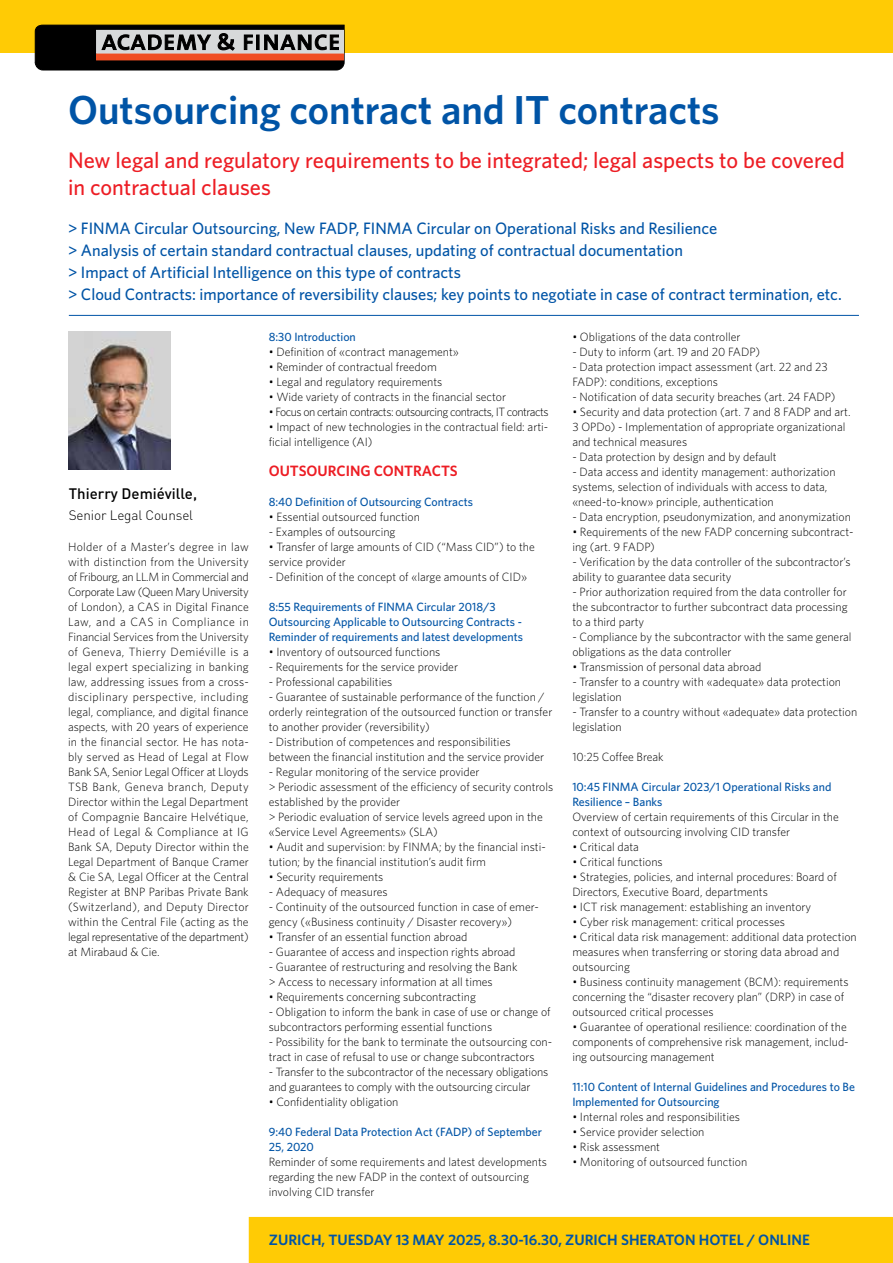
<style>
.page{position:relative;width:893px;height:1263px;background:#fff}
.page>*{position:absolute;margin:0;border:0;box-sizing:border-box;transform-origin:0 0}
.t1{font:600 40.5px "Whitney";color:#0054a6}
.t2{font:500 22.5px/27px "Whitney";color:#ed1d24}
.t3{font:500 16.5px/22.2px "Whitney";color:#0054a6}
.t4{font:600 15px "Whitney";color:#0054a6}
.t5{font:600 15px "Whitney";color:#ed1d24}
.t6{font:500 15px "DIN Pro";color:#000}
.t7{font:300 13.5px "DIN Pro";letter-spacing:-.01em;color:#000}
.t8{font:300 12px/15px "Whitney";color:#000}
.t9{font:500 12px/15px "Whitney";color:#0054a6}
.t10{font:300 12px "Whitney";letter-spacing:-.04em;color:#000}
</style>
<div class="page">
<hr style="left:69px;top:315px;width:790px;height:1px;background:#0054a6">
<div style="left:0;top:0;width:893px;height:53px;background:#ffcb05"></div>
<svg style="left:35px;top:25px;width:309px;height:45px;background:#4b4847"></svg>
<div style="left:97px;top:54px;width:246px;height:6px;background:#f04e23"></div>
<div style="left:249px;top:1217px;width:644px;height:46px;background:#ffcb05"></div>
<img style="left:69px;top:331px;width:102px;height:139px">
<h1 class="t1" style="left:68px;top:83px;width:653px">Outsourcing contract and IT contracts</h1>
<h2 class="t2" style="left:68px;top:146px;width:778px">New legal and regulatory requirements to be integrated; legal aspects to be covered in contractual clauses</h2>
<p class="t3" style="left:68px;top:217px;width:775px">&gt; FINMA Circular Outsourcing, New FADP, FINMA Circular on Operational Risks and Resilience<br>&gt; Analysis of certain standard contractual clauses, updating of contractual documentation<br>&gt; Impact of Artificial Intelligence on this type of contracts<br>&gt; Cloud Contracts: importance of reversibility clauses; key points to negotiate in case of contract termination, etc.</p>
<p class="t6" style="left:69px;top:481px;width:130px">Thierry Demiéville,</p>
<p class="t7" style="left:69px;top:505px;width:126px">Senior Legal Counsel</p>
<p class="t8" style="left:68px;top:539px;width:182px;text-align:justify">Holder of a Master’s degree in law with distinction from the University of Fribourg, an LL.M in Commercial and Corporate Law (Queen Mary University of London), a CAS in Digital Finance Law, and a CAS in Compliance in Financial Services from the University of Geneva, Thierry Demiéville is a legal expert specializing in banking law, addressing issues from a cross&shy;disciplinary perspective, including legal, compliance, and digital finance aspects, with 20 years of experience in the financial sector. He has nota&shy;bly served as Head of Legal at Flow Bank SA, Senior Legal Officer at Lloyds TSB Bank, Geneva branch, Deputy Director within the Legal Department of Compagnie Bancaire Helvétique, Head of Legal &amp; Compliance at IG Bank SA, Deputy Director within the Legal Department of Banque Cramer &amp; Cie SA, Legal Officer at the Central Register at BNP Paribas Private Bank (Switzerland), and Deputy Director within the Central File (acting as the legal representative of the department) at Mirabaud &amp; Cie.</p>
<p class="t9" style="left:269px;top:329px;width:89px">8:30 Introduction</p>
<p class="t8" style="left:269px;top:344px;width:192px">• Definition of «contract management»</p>
<p class="t8" style="left:269px;top:359px;width:170px">• Reminder of contractual freedom</p>
<p class="t8" style="left:269px;top:374px;width:175px">• Legal and regulatory requirements</p>
<p class="t8" style="left:269px;top:389px;width:239px">• Wide variety of contracts in the financial sector</p>
<p class="t10" style="left:269px;top:403px;width:281px">• Focus on certain contracts: outsourcing contracts, IT contracts</p>
<p class="t8" style="left:269px;top:419px;width:281px">• Impact of new technologies in the contractual field: arti&shy;ficial intelligence (AI)</p>
<p class="t5" style="left:269px;top:460px;width:190px">OUTSOURCING CONTRACTS</p>
<p class="t9" style="left:269px;top:494px;width:206px">8:40 Definition of Outsourcing Contracts</p>
<p class="t8" style="left:269px;top:509px;width:153px">• Essential outsourced function</p>
<p class="t8" style="left:269px;top:524px;width:128px">- Examples of outsourcing</p>
<p class="t8" style="left:269px;top:539px;width:268px">• Transfer of large amounts of CID (“Mass CID”) to the service provider</p>
<p class="t8" style="left:269px;top:569px;width:260px">- Definition of the concept of «large amounts of CID»</p>
<p class="t9" style="left:269px;top:599px;width:256px">8:55 Requirements of FINMA Circular 2018/3<br>Outsourcing Applicable to Outsourcing Contracts -<br>Reminder of requirements and latest developments</p>
<p class="t8" style="left:269px;top:644px;width:173px">• Inventory of outsourced functions</p>
<p class="t8" style="left:269px;top:659px;width:191px">- Requirements for the service provider</p>
<p class="t8" style="left:269px;top:674px;width:125px">- Professional capabilities</p>
<p class="t8" style="left:269px;top:689px;width:285px">- Guarantee of sustainable performance of the function / orderly reintegration of the outsourced function or transfer to another provider (reversibility)</p>
<p class="t8" style="left:269px;top:734px;width:277px">- Distribution of competences and responsibilities between the financial institution and the service provider</p>
<p class="t8" style="left:269px;top:764px;width:286px">- Regular monitoring of the service provider<br>&gt; Periodic assessment of the efficiency of security controls established by the provider<br>&gt; Periodic evaluation of service levels agreed upon in the «Service Level Agreements» (SLA)</p>
<p class="t8" style="left:269px;top:839px;width:279px">• Audit and supervision: by FINMA; by the financial insti&shy;tution; by the financial institution’s audit firm</p>
<p class="t8" style="left:269px;top:869px;width:116px">• Security requirements</p>
<p class="t8" style="left:269px;top:884px;width:120px">- Adequacy of measures</p>
<p class="t8" style="left:269px;top:899px;width:272px">- Continuity of the outsourced function in case of emer&shy;gency («Business continuity / Disaster recovery»)</p>
<p class="t8" style="left:269px;top:929px;width:200px">• Transfer of an essential function abroad</p>
<p class="t8" style="left:269px;top:944px;width:248px">- Guarantee of access and inspection rights abroad</p>
<p class="t8" style="left:269px;top:959px;width:250px">- Guarantee of restructuring and resolving the Bank &gt; Access to necessary information at all times</p>
<p class="t8" style="left:269px;top:989px;width:209px">• Requirements concerning subcontracting</p>
<p class="t8" style="left:269px;top:1004px;width:283px">- Obligation to inform the bank in case of use or change of subcontractors performing essential functions</p>
<p class="t8" style="left:269px;top:1034px;width:285px">- Possibility for the bank to terminate the outsourcing con&shy;tract in case of refusal to use or change subcontractors</p>
<p class="t8" style="left:269px;top:1064px;width:281px">- Transfer to the subcontractor of the necessary obligations and guarantees to comply with the outsourcing circular</p>
<p class="t8" style="left:269px;top:1094px;width:131px">• Confidentiality obligation</p>
<p class="t9" style="left:269px;top:1124px;width:275px">9:40 Federal Data Protection Act (FADP) of September<br>25, 2020</p>
<p class="t8" style="left:269px;top:1154px;width:280px">Reminder of some requirements and latest developments regarding the new FADP in the context of outsourcing involving CID transfer</p>
<p class="t8" style="left:572px;top:329px;width:170px">• Obligations of the data controller</p>
<p class="t8" style="left:572px;top:344px;width:189px">- Duty to inform (art. 19 and 20 FADP)</p>
<p class="t8" style="left:572px;top:359px;width:257px">- Data protection impact assessment (art. 22 and 23<br>FADP): conditions, exceptions</p>
<p class="t8" style="left:572px;top:389px;width:265px">- Notification of data security breaches (art. 24 FADP)</p>
<p class="t8" style="left:572px;top:404px;width:280px">• Security and data protection (art. 7 and 8 FADP and art.<br>3 OPDo) - Implementation of appropriate organizational and technical measures</p>
<p class="t8" style="left:572px;top:449px;width:206px">- Data protection by design and by default</p>
<p class="t8" style="left:572px;top:464px;width:265px">- Data access and identity management: authorization systems, selection of individuals with access to data, «need-to-know» principle, authentication</p>
<p class="t8" style="left:572px;top:509px;width:280px">- Data encryption, pseudonymization, and anonymization</p>
<p class="t8" style="left:572px;top:524px;width:283px">• Requirements of the new FADP concerning subcontract&shy;ing (art. 9 FADP)</p>
<p class="t8" style="left:572px;top:554px;width:280px">- Verification by the data controller of the subcontractor’s ability to guarantee data security</p>
<p class="t8" style="left:572px;top:584px;width:277px;text-align:justify">- Prior authorization required from the data controller for the subcontractor to further subcontract data processing to a third party</p>
<p class="t8" style="left:572px;top:629px;width:281px">- Compliance by the subcontractor with the same general obligations as the data controller</p>
<p class="t8" style="left:572px;top:659px;width:191px">• Transmission of personal data abroad</p>
<p class="t8" style="left:572px;top:674px;width:270px">- Transfer to a country with «adequate» data protection legislation</p>
<p class="t8" style="left:572px;top:704px;width:286px">- Transfer to a country without «adequate» data protection legislation</p>
<p class="t8" style="left:572px;top:749px;width:93px">10:25 Coffee Break</p>
<p class="t9" style="left:572px;top:779px;width:261px">10:45 FINMA Circular 2023/1 Operational Risks and<br>Resilience – Banks</p>
<p class="t8" style="left:572px;top:809px;width:268px">Overview of certain requirements of this Circular in the context of outsourcing involving CID transfer</p>
<p class="t8" style="left:572px;top:839px;width:68px">• Critical data</p>
<p class="t8" style="left:572px;top:854px;width:92px">• Critical functions</p>
<p class="t8" style="left:572px;top:869px;width:266px">• Strategies, policies, and internal procedures: Board of<br>Directors, Executive Board, departments</p>
<p class="t8" style="left:572px;top:899px;width:240px">• ICT risk management: establishing an inventory</p>
<p class="t8" style="left:572px;top:914px;width:214px">• Cyber risk management: critical processes</p>
<p class="t8" style="left:572px;top:929px;width:286px">• Critical data risk management: additional data protection measures when transferring or storing data abroad and outsourcing</p>
<p class="t8" style="left:572px;top:974px;width:278px">• Business continuity management (BCM): requirements concerning the “disaster recovery plan” (DRP) in case of outsourced critical processes</p>
<p class="t8" style="left:572px;top:1019px;width:278px">• Guarantee of operational resilience: coordination of the components of comprehensive risk management, includ&shy;ing outsourcing management</p>
<p class="t9" style="left:572px;top:1079px;width:284px">11:10 Content of Internal Guidelines and Procedures to Be<br>Implemented for Outsourcing</p>
<p class="t8" style="left:572px;top:1109px;width:169px">• Internal roles and responsibilities</p>
<p class="t8" style="left:572px;top:1124px;width:134px">• Service provider selection</p>
<p class="t8" style="left:572px;top:1139px;width:89px">• Risk assessment</p>
<p class="t8" style="left:572px;top:1154px;width:176px">• Monitoring of outsourced function</p>
<p class="t4" style="left:269px;top:1229px;width:542px">ZURICH, TUESDAY 13 MAY 2025, 8.30-16.30, ZURICH SHERATON HOTEL / ONLINE</p>
</div>
